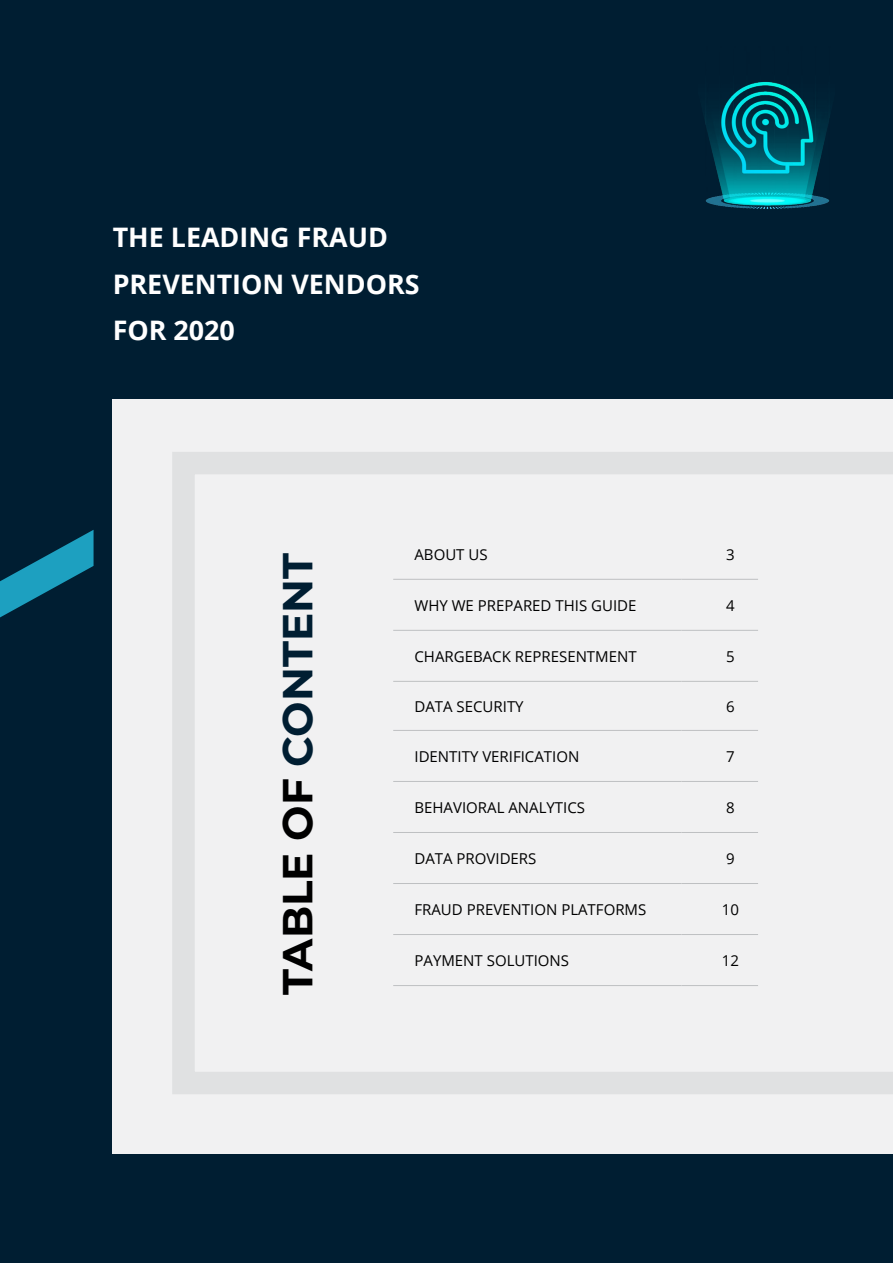
<style>
.page{position:relative;width:893px;height:1263px;background:#001e32}
.page>*{position:absolute;margin:0;border:0;box-sizing:border-box;transform-origin:0 0}
.t1{font:700 42px "Montserrat";color:#000}
.t2{font:700 26.85px/46.7px "Open Sans";color:#fff}
.t3{font:15px "Open Sans";color:#000}
.s1{color:#001e32}
</style>
<div class="page">
<div style="left:113px;top:400px;width:780px;height:754px;background:#f1f1f2"></div>
<svg style="left:172px;top:452px;width:721px;height:642px"></svg>
<hr style="left:393px;top:579px;width:288px;height:1px;background:#bec0c2">
<hr style="left:681px;top:579px;width:77px;height:1px;background:#bec0c2">
<hr style="left:393px;top:630px;width:288px;height:1px;background:#bec0c2">
<hr style="left:681px;top:630px;width:77px;height:1px;background:#bec0c2">
<hr style="left:393px;top:681px;width:288px;height:1px;background:#bec0c2">
<hr style="left:681px;top:681px;width:77px;height:1px;background:#bec0c2">
<hr style="left:393px;top:730px;width:288px;height:1px;background:#bec0c2">
<hr style="left:681px;top:730px;width:77px;height:1px;background:#bec0c2">
<hr style="left:393px;top:781px;width:288px;height:1px;background:#bec0c2">
<hr style="left:681px;top:781px;width:77px;height:1px;background:#bec0c2">
<hr style="left:393px;top:832px;width:288px;height:1px;background:#bec0c2">
<hr style="left:681px;top:832px;width:77px;height:1px;background:#bec0c2">
<hr style="left:393px;top:883px;width:288px;height:1px;background:#bec0c2">
<hr style="left:681px;top:883px;width:77px;height:1px;background:#bec0c2">
<hr style="left:393px;top:934px;width:288px;height:1px;background:#bec0c2">
<hr style="left:681px;top:934px;width:77px;height:1px;background:#bec0c2">
<hr style="left:393px;top:985px;width:288px;height:1px;background:#bec0c2">
<hr style="left:681px;top:985px;width:77px;height:1px;background:#bec0c2">
<svg style="left:0;top:530px;width:94px;height:87px"></svg>
<img style="left:705px;top:82px;width:125px;height:126px">
<h2 class="t2" style="left:113px;top:213px;width:308px">THE LEADING FRAUD<br>PREVENTION VENDORS<br>FOR 2020</h2>
<h1 class="t1" style="left:267px;top:995px;width:443px;rotate:-90deg">TABLE OF <span class="s1">CONTENT</span></h1>
<p class="t3" style="left:414px;top:544px;width:75px">ABOUT US</p>
<p class="t3" style="left:726px;top:544px;width:10px">3</p>
<p class="t3" style="left:414px;top:595px;width:223px">WHY WE PREPARED THIS GUIDE</p>
<p class="t3" style="left:726px;top:595px;width:10px">4</p>
<p class="t3" style="left:414px;top:646px;width:224px">CHARGEBACK REPRESENTMENT</p>
<p class="t3" style="left:726px;top:646px;width:10px">5</p>
<p class="t3" style="left:414px;top:696px;width:111px">DATA SECURITY</p>
<p class="t3" style="left:726px;top:696px;width:10px">6</p>
<p class="t3" style="left:414px;top:746px;width:166px">IDENTITY VERIFICATION</p>
<p class="t3" style="left:726px;top:746px;width:10px">7</p>
<p class="t3" style="left:414px;top:797px;width:172px">BEHAVIORAL ANALYTICS</p>
<p class="t3" style="left:726px;top:797px;width:10px">8</p>
<p class="t3" style="left:414px;top:848px;width:123px">DATA PROVIDERS</p>
<p class="t3" style="left:726px;top:848px;width:10px">9</p>
<p class="t3" style="left:414px;top:899px;width:233px">FRAUD PREVENTION PLATFORMS</p>
<p class="t3" style="left:722px;top:899px;width:19px">10</p>
<p class="t3" style="left:414px;top:950px;width:156px">PAYMENT SOLUTIONS</p>
<p class="t3" style="left:722px;top:950px;width:19px">12</p>
</div>
